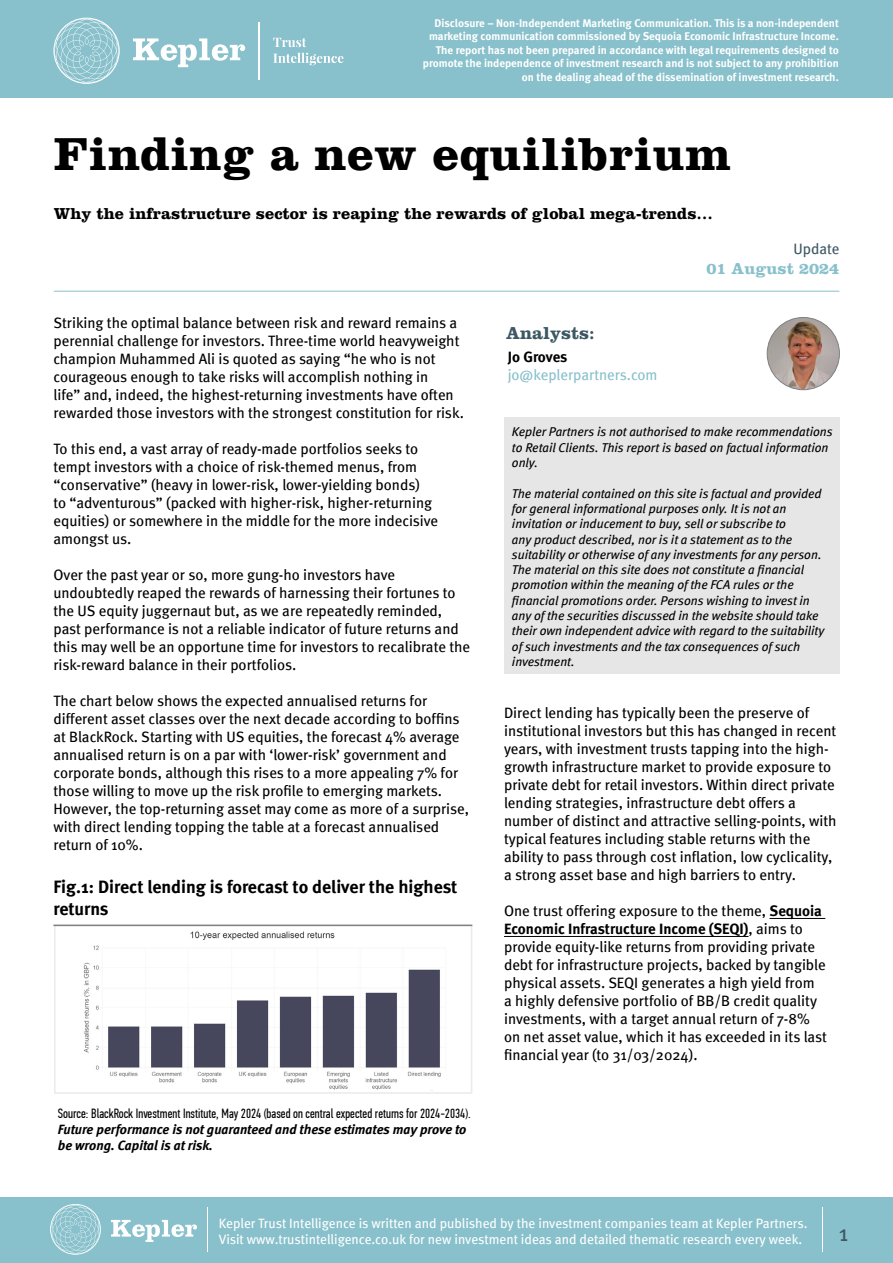
<style>
.page{position:relative;width:893px;height:1263px;background:#fff}
.page>*{position:absolute;margin:0;border:0;box-sizing:border-box;transform-origin:0 0}
.t1{font:700 48px "Clarendon LT Std";letter-spacing:.01em;color:#000}
.t2{font:22.5px "Meta";color:#3d5864}
.t3{font:700 18px/21.6px "Meta";color:#000}
.t4{font:700 18px "Clarendon LT Std";color:#3d5864}
.t5{font:700 16.5px "Clarendon LT Std";color:#000}
.t6{font:700 16.5px "Clarendon LT Std";color:#88c0cb}
.t7{font:15px/18px "Meta";color:#000}
.t8{font:15px "Meta Bold LF";color:#000}
.t9{font:15px "Meta";letter-spacing:-.005em;color:#88c0cb}
.t10{font:700 15px "Meta";letter-spacing:-.005em;color:#000}
.t11{font:15px "Meta";letter-spacing:-.005em;color:#3d5864}
.t12{font:13.5px/16.2px "Meta";color:#fff}
.t13{font:italic 13.5px/16.2px "Meta Bold LF";color:#000}
.t14{font:13.35px "PF Din Text Comp Pro";color:#000}
.t15{font:italic 12.75px/15.3px "Meta Book LF";color:#000}
.t16{font:11.25px/13.5px "Meta Bold LF";color:#fff;text-align:right}
.s1{font-size:13.5px}
.s2{font-family:"Meta Bold LF"}
.s3{font-family:"Meta"}
</style>
<div class="page">
<div style="left:0;top:0;width:893px;height:98px;background:#88c0cb"></div>
<div style="left:0;top:1197px;width:893px;height:66px;background:#88c0cb"></div>
<svg style="left:111px;top:1220px;width:86px;height:22px"></svg>
<svg style="left:50px;top:1204px;width:51px;height:51px"></svg>
<hr style="left:207px;top:1207px;width:1px;height:44px;background:#fff">
<svg style="left:133px;top:38px;width:112px;height:29px"></svg>
<svg style="left:53px;top:18px;width:67px;height:66px"></svg>
<svg style="left:273px;top:38px;width:33px;height:9px"></svg>
<svg style="left:273px;top:53px;width:70px;height:12px"></svg>
<hr style="left:259px;top:22px;width:1px;height:58px;background:#fff">
<hr style="left:822px;top:1207px;width:1px;height:44px;background:#fff">
<hr style="left:54px;top:291px;width:785px;height:1px;background:#88c0cb">
<hr style="left:770px;top:918px;width:55px;height:1px;background:#000">
<hr style="left:504px;top:936px;width:244px;height:1px;background:#000">
<div style="left:504px;top:417px;width:336px;height:256px;background:#e6e6e6"></div>
<img style="left:767px;top:317px;width:72px;height:73px;border-radius:36px">
<div style="left:767px;top:317px;width:73px;height:73px;border:1px solid #808080;border-radius:50%"></div>
<img style="left:83px;top:931px;width:358px;height:159px">
<div style="left:54px;top:925px;width:418px;height:169px;border:2px solid #ebebeb"></div>
<hr style="left:53px;top:924px;width:419px;height:2px;background:#808080">
<p class="t16" style="left:423px;top:16px;width:417px">Disclosure – Non-Independent Marketing Communication. This is a non-independent marketing communication commissioned by Sequoia Economic Infrastructure Income.<br>The report has not been prepared in accordance with legal requirements designed to promote the independence of investment research and is not subject to any prohibition on the dealing ahead of the dissemination of investment research.</p>
<h1 class="t1" style="left:54px;top:125px;width:678px">Finding a new equilibrium</h1>
<p class="t5" style="left:54px;top:204px;width:661px">Why the infrastructure sector is reaping the rewards of global mega-trends…</p>
<p class="t7" style="left:53px;top:314px;width:412px">Striking the optimal balance between risk and reward remains a perennial challenge for investors. Three-time world heavyweight champion Muhammed Ali is quoted as saying “he who is not courageous enough to take risks will accomplish nothing in<br>life” and, indeed, the highest-returning investments have often rewarded those investors with the strongest constitution for risk.</p>
<p class="t7" style="left:53px;top:440px;width:386px">To this end, a vast array of ready-made portfolios seeks to tempt investors with a choice of risk-themed menus, from “conservative” (heavy in lower-risk, lower-yielding bonds)<br>to “adventurous” (packed with higher-risk, higher-returning equities) or somewhere in the middle for the more indecisive amongst us.</p>
<p class="t7" style="left:53px;top:566px;width:418px">Over the past year or so, more gung-ho investors have undoubtedly reaped the rewards of harnessing their fortunes to the US equity juggernaut but, as we are repeatedly reminded, past performance is not a reliable indicator of future returns and this may well be an opportune time for investors to recalibrate the risk-reward balance in their portfolios.</p>
<p class="t7" style="left:53px;top:692px;width:417px">The chart below shows the expected annualised returns for different asset classes over the next decade according to boffins at BlackRock. Starting with US equities, the forecast 4% average annualised return is on a par with ‘lower-risk’ government and corporate bonds, although this rises to a more appealing 7% for those willing to move up the risk profile to emerging markets.<br>However, the top-returning asset may come as more of a surprise, with direct lending topping the table at a forecast annualised return of 10%.</p>
<p class="t3" style="left:53px;top:876px;width:405px">Fig.1: Direct lending is forecast to deliver the highest returns</p>
<p class="t14" style="left:58px;top:1105px;width:414px"><span class="s1">Source:</span> BlackRock Investment Institute, May 2024 (based on central expected returns for 2024-2034)<span class="s1">.</span></p>
<p class="t13" style="left:58px;top:1121px;width:410px">Future performance is not guaranteed and these estimates may prove to be wrong. Capital is at risk.</p>
<p class="t4" style="left:506px;top:322px;width:90px">Analysts:</p>
<p class="t10" style="left:508px;top:348px;width:61px">Jo Groves</p>
<p class="t9" style="left:508px;top:366px;width:151px">jo@keplerpartners.com</p>
<p class="t11" style="left:793px;top:240px;width:47px">Update</p>
<p class="t6" style="left:706px;top:258px;width:134px">01 August 2024</p>
<p class="t15" style="left:512px;top:424px;width:322px">Kepler Partners is not authorised to make recommendations to Retail Clients. This report is based on factual information only.</p>
<p class="t15" style="left:512px;top:485px;width:314px">The material contained on this site is factual and provided for general informational purposes only. It is not an invitation or inducement to buy, sell or subscribe to<br>any product described, nor is it a statement as to the suitability or otherwise of any investments for any person.<br>The material on this site does not constitute a financial promotion within the meaning of the FCA rules or the financial promotions order. Persons wishing to invest in any of the securities discussed in the website should take their own independent advice with regard to the suitability of such investments and the tax consequences of such investment.</p>
<p class="t7" style="left:504px;top:704px;width:334px">Direct lending has typically been the preserve of institutional investors but this has changed in recent years, with investment trusts tapping into the high&shy;growth infrastructure market to provide exposure to private debt for retail investors. Within direct private lending strategies, infrastructure debt offers a number of distinct and attractive selling-points, with typical features including stable returns with the ability to pass through cost inflation, low cyclicality, a strong asset base and high barriers to entry.</p>
<p class="t7" style="left:504px;top:902px;width:319px">One trust offering exposure to the theme, <span class="s2">Sequoia</span></p>
<p class="t8" style="left:504px;top:920px;width:300px">Economic Infrastructure Income (SEQI)<span class="s3">, aims to</span></p>
<p class="t7" style="left:504px;top:938px;width:324px">provide equity-like returns from providing private debt for infrastructure projects, backed by tangible physical assets. SEQI generates a high yield from<br>a highly defensive portfolio of BB/B credit quality investments, with a target annual return of 7-8% on net asset value, which it has exceeded in its last financial year (to 31/03/2024).</p>
<p class="t12" style="left:219px;top:1214px;width:590px">Kepler Trust Intelligence is written and published by the investment companies team at Kepler Partners.<br>Visit www.trustintelligence.co.uk for new investment ideas and detailed thematic research every week.</p>
<h2 class="t2" style="left:839px;top:1220px;width:11px">1</h2>
</div>
